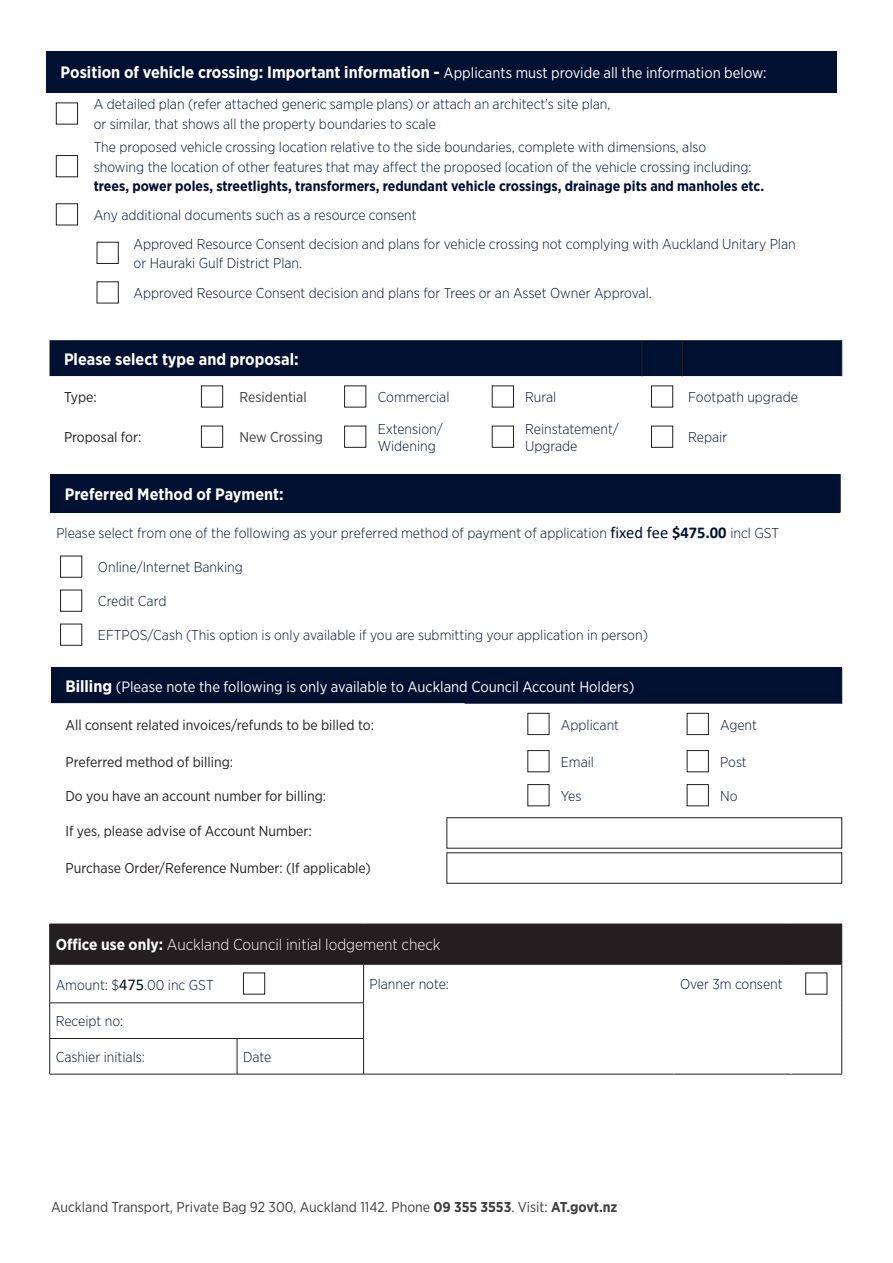
<style>
.page{position:relative;width:893px;height:1263px;background:#fff}
.page>*{position:absolute;margin:0;border:0;box-sizing:border-box;transform-origin:0 0}
.t1{font:700 16.5px "Gotham Narrow";color:#fff}
.t2{font:300 15.75px "Gotham Narrow";color:#fff}
.t3{font:15px "Gotham Narrow";color:#fff}
.t4{font:300 14.25px/19.5px "Gotham Narrow";color:#001030}
.t5{font:14.25px "Gotham Narrow";color:#231f20}
.t6{font:14.25px "Gotham Narrow";color:#3e3e3f}
.t7{font:700 14.25px "Gotham Narrow";color:#001030}
.s1{font-weight:400;font-size:15px}
.s2{font-family:"Calibri";font-weight:400;font-size:16.5px}
.s3{font-family:"Calibri";font-weight:700;font-size:16.5px}
.s4{font-weight:700;font-size:16.5px}
.s5{font-weight:700}
</style>
<div class="page">
<div style="left:46px;top:51px;width:790px;height:41px;background:#001030"></div>
<div style="left:56px;top:103px;width:22px;height:22px;border:1px solid #231f20"></div>
<div style="left:56px;top:155px;width:22px;height:22px;border:1px solid #231f20"></div>
<div style="left:56px;top:203px;width:22px;height:22px;border:1px solid #231f20"></div>
<div style="left:97px;top:242px;width:22px;height:22px;border:1px solid #231f20"></div>
<div style="left:50px;top:474px;width:790px;height:38px;background:#001030"></div>
<hr style="left:840px;top:474px;width:1px;height:38px;background:#231f20">
<div style="left:60px;top:556px;width:22px;height:22px;border:1px solid #231f20"></div>
<div style="left:60px;top:590px;width:22px;height:22px;border:1px solid #231f20"></div>
<div style="left:60px;top:624px;width:22px;height:22px;border:1px solid #231f20"></div>
<div style="left:50px;top:340px;width:791px;height:36px;background:#001030"></div>
<svg style="left:50px;top:376px;width:792px;height:72px"></svg>
<hr style="left:642px;top:340px;width:1px;height:36px;background:#231f20">
<hr style="left:682px;top:340px;width:1px;height:36px;background:#231f20">
<hr style="left:841px;top:340px;width:1px;height:36px;background:#231f20">
<div style="left:201px;top:386px;width:22px;height:21px;background:#fff"></div>
<div style="left:201px;top:385px;width:22px;height:22px;border:1px solid #231f20"></div>
<div style="left:345px;top:386px;width:21px;height:21px;background:#fff"></div>
<div style="left:492px;top:386px;width:21px;height:21px;background:#fff"></div>
<div style="left:651px;top:386px;width:22px;height:21px;background:#fff"></div>
<div style="left:651px;top:385px;width:22px;height:22px;border:1px solid #231f20"></div>
<div style="left:201px;top:426px;width:22px;height:21px;background:#fff"></div>
<div style="left:201px;top:426px;width:22px;height:22px;border:1px solid #231f20"></div>
<div style="left:345px;top:426px;width:21px;height:21px;background:#fff"></div>
<div style="left:344px;top:426px;width:22px;height:22px;border:1px solid #231f20"></div>
<div style="left:492px;top:426px;width:21px;height:21px;background:#fff"></div>
<div style="left:492px;top:426px;width:22px;height:22px;border:1px solid #231f20"></div>
<div style="left:651px;top:426px;width:22px;height:21px;background:#fff"></div>
<div style="left:651px;top:426px;width:22px;height:22px;border:1px solid #231f20"></div>
<div style="left:51px;top:668px;width:791px;height:36px;background:#001030"></div>
<svg style="left:446px;top:712px;width:396px;height:172px"></svg>
<hr style="left:841px;top:668px;width:1px;height:36px;background:#231f20">
<hr style="left:51px;top:778px;width:414px;height:1px;background:#fff">
<hr style="left:51px;top:812px;width:414px;height:1px;background:#fff">
<hr style="left:51px;top:849px;width:414px;height:1px;background:#fff">
<hr style="left:51px;top:703px;width:414px;height:1px;background:#fff">
<hr style="left:51px;top:744px;width:414px;height:1px;background:#fff">
<div style="left:528px;top:713px;width:21px;height:21px;background:#fff"></div>
<div style="left:527px;top:713px;width:22px;height:22px;border:1px solid #231f20"></div>
<div style="left:687px;top:713px;width:21px;height:21px;background:#fff"></div>
<div style="left:687px;top:713px;width:22px;height:22px;border:1px solid #231f20"></div>
<div style="left:528px;top:750px;width:21px;height:22px;background:#fff"></div>
<div style="left:687px;top:750px;width:21px;height:22px;background:#fff"></div>
<div style="left:687px;top:750px;width:22px;height:22px;border:1px solid #231f20"></div>
<div style="left:528px;top:784px;width:21px;height:22px;background:#fff"></div>
<div style="left:687px;top:784px;width:21px;height:22px;background:#fff"></div>
<div style="left:687px;top:784px;width:22px;height:22px;border:1px solid #231f20"></div>
<div style="left:447px;top:817px;width:395px;height:31px;border:1px solid #231f20"></div>
<div style="left:50px;top:925px;width:791px;height:39px;background:#231f20"></div>
<hr style="left:50px;top:924px;width:187px;height:1px;background:#231f20">
<hr style="left:49px;top:924px;width:1px;height:40px;background:#231f20">
<hr style="left:237px;top:924px;width:127px;height:1px;background:#231f20">
<hr style="left:364px;top:924px;width:310px;height:1px;background:#231f20">
<hr style="left:674px;top:924px;width:117px;height:1px;background:#231f20">
<hr style="left:791px;top:924px;width:51px;height:1px;background:#231f20">
<hr style="left:791px;top:924px;width:1px;height:40px;background:#231f20">
<hr style="left:841px;top:924px;width:1px;height:40px;background:#231f20">
<hr style="left:50px;top:964px;width:187px;height:1px;background:#231f20">
<hr style="left:49px;top:964px;width:1px;height:39px;background:#231f20">
<hr style="left:237px;top:964px;width:127px;height:1px;background:#231f20">
<hr style="left:364px;top:964px;width:310px;height:1px;background:#231f20">
<hr style="left:363px;top:964px;width:1px;height:39px;background:#231f20">
<hr style="left:674px;top:964px;width:117px;height:1px;background:#231f20">
<hr style="left:791px;top:964px;width:51px;height:1px;background:#231f20">
<hr style="left:841px;top:964px;width:1px;height:39px;background:#231f20">
<hr style="left:50px;top:1002px;width:187px;height:1px;background:#231f20">
<hr style="left:49px;top:1003px;width:1px;height:35px;background:#231f20">
<hr style="left:237px;top:1002px;width:127px;height:1px;background:#231f20">
<hr style="left:363px;top:1003px;width:1px;height:35px;background:#231f20">
<hr style="left:841px;top:1003px;width:1px;height:35px;background:#231f20">
<hr style="left:50px;top:1038px;width:187px;height:1px;background:#231f20">
<hr style="left:49px;top:1039px;width:1px;height:35px;background:#231f20">
<hr style="left:237px;top:1038px;width:127px;height:1px;background:#231f20">
<hr style="left:237px;top:1039px;width:1px;height:35px;background:#231f20">
<hr style="left:363px;top:1039px;width:1px;height:35px;background:#231f20">
<hr style="left:841px;top:1038px;width:1px;height:36px;background:#231f20">
<hr style="left:50px;top:1074px;width:187px;height:1px;background:#231f20">
<hr style="left:237px;top:1074px;width:127px;height:1px;background:#231f20">
<hr style="left:364px;top:1074px;width:310px;height:1px;background:#231f20">
<hr style="left:674px;top:1074px;width:117px;height:1px;background:#231f20">
<hr style="left:791px;top:1074px;width:51px;height:1px;background:#231f20">
<div style="left:243px;top:972px;width:22px;height:22px;border:1px solid #231f20"></div>
<p class="t1" style="left:61px;top:62px;width:708px">Position of vehicle crossing: Important information - <span class="s1">Applicants must provide all the information below:</span></p>
<p class="t4" style="left:94px;top:94px;width:518px">A detailed plan (refer attached generic sample plans) or attach an architect’s site plan, or similar, that shows all the property boundaries to scale</p>
<p class="t4" style="left:94px;top:137px;width:659px">The proposed vehicle crossing location relative to the side boundaries, complete with dimensions, also showing the location of other features that may affect the proposed location of the vehicle crossing including:</p>
<p class="t7" style="left:94px;top:177px;width:672px">trees, power poles, streetlights, transformers, redundant vehicle crossings, drainage pits and manholes etc.</p>
<p class="t4" style="left:134px;top:200px;width:664px;line-height:28.7px;text-indent:-40px">Any additional documents such as a resource consent<br>Approved Resource Consent decision and plans for vehicle crossing not complying with Auckland Unitary Plan</p>
<p class="t4" style="left:134px;top:248px;width:520px;line-height:29.8px">or Hauraki Gulf District Plan.<br>Approved Resource Consent decision and plans for Trees or an Asset Owner Approval.</p>
<p class="t1" style="left:64px;top:348px;width:236px">Please select type and proposal:</p>
<p class="t5" style="left:64px;top:388px;width:34px">Type:</p>
<p class="t6" style="left:239px;top:388px;width:69px">Residential</p>
<p class="t4" style="left:378px;top:387px;width:73px">Commercial</p>
<p class="t4" style="left:525px;top:387px;width:33px">Rural</p>
<p class="t4" style="left:688px;top:387px;width:111px">Footpath upgrade</p>
<p class="t5" style="left:64px;top:428px;width:79px">Proposal for:</p>
<p class="t6" style="left:239px;top:428px;width:85px">New Crossing</p>
<p class="t4" style="left:378px;top:420px;width:67px;line-height:16.5px">Extension/<br>Widening</p>
<p class="t4" style="left:525px;top:420px;width:95px;line-height:16.5px">Reinstatement/<br>Upgrade</p>
<p class="t4" style="left:688px;top:427px;width:41px">Repair</p>
<p class="t1" style="left:65px;top:483px;width:220px">Preferred Method of Payment:</p>
<p class="t4" style="left:56px;top:523px;width:724px">Please select from one of the following as your preferred method of payment of application <span class="s2">fixed fee</span> <span class="s3">$475.00</span> incl GST</p>
<p class="t4" style="left:98px;top:557px;width:146px">Online/Internet Banking</p>
<p class="t4" style="left:98px;top:591px;width:70px">Credit Card</p>
<p class="t4" style="left:98px;top:625px;width:551px">EFTPOS/Cash (This option is only available if you are submitting your application in person)</p>
<p class="t3" style="left:65px;top:678px;width:570px"><span class="s4">Billing</span> (Please note the following is only available to Auckland Council Account Holders)</p>
<p class="t5" style="left:65px;top:716px;width:310px">All consent related invoices/refunds to be billed to:</p>
<p class="t4" style="left:561px;top:714px;width:60px">Applicant</p>
<p class="t4" style="left:720px;top:714px;width:38px">Agent</p>
<p class="t5" style="left:65px;top:753px;width:169px">Preferred method of billing:</p>
<p class="t4" style="left:561px;top:752px;width:35px">Email</p>
<p class="t4" style="left:720px;top:752px;width:28px">Post</p>
<p class="t5" style="left:65px;top:787px;width:262px">Do you have an account number for billing:</p>
<p class="t4" style="left:561px;top:786px;width:22px">Yes</p>
<p class="t4" style="left:720px;top:786px;width:19px">No</p>
<p class="t5" style="left:65px;top:822px;width:248px">If yes, please advise of Account Number:</p>
<p class="t5" style="left:65px;top:859px;width:307px">Purchase Order/Reference Number: (If applicable)</p>
<p class="t2" style="left:56px;top:935px;width:386px"><span class="s5">Office use only:</span> Auckland Council initial lodgement check</p>
<p class="t4" style="left:56px;top:975px;width:160px">Amount: $<span class="s2">475</span>.00 inc GST</p>
<p class="t4" style="left:370px;top:974px;width:81px">Planner note:</p>
<p class="t4" style="left:680px;top:974px;width:104px">Over 3m consent</p>
<p class="t4" style="left:56px;top:1011px;width:69px">Receipt no:</p>
<p class="t4" style="left:56px;top:1047px;width:91px">Cashier initials:</p>
<p class="t4" style="left:243px;top:1047px;width:30px">Date</p>
<p class="t6" style="left:51px;top:1198px;width:568px">Auckland Transport, Private Bag 92 300, Auckland 1142. Phone <span class="s5">09 355 3553</span>. Visit: <span class="s5">AT.govt.nz</span></p>
</div>
